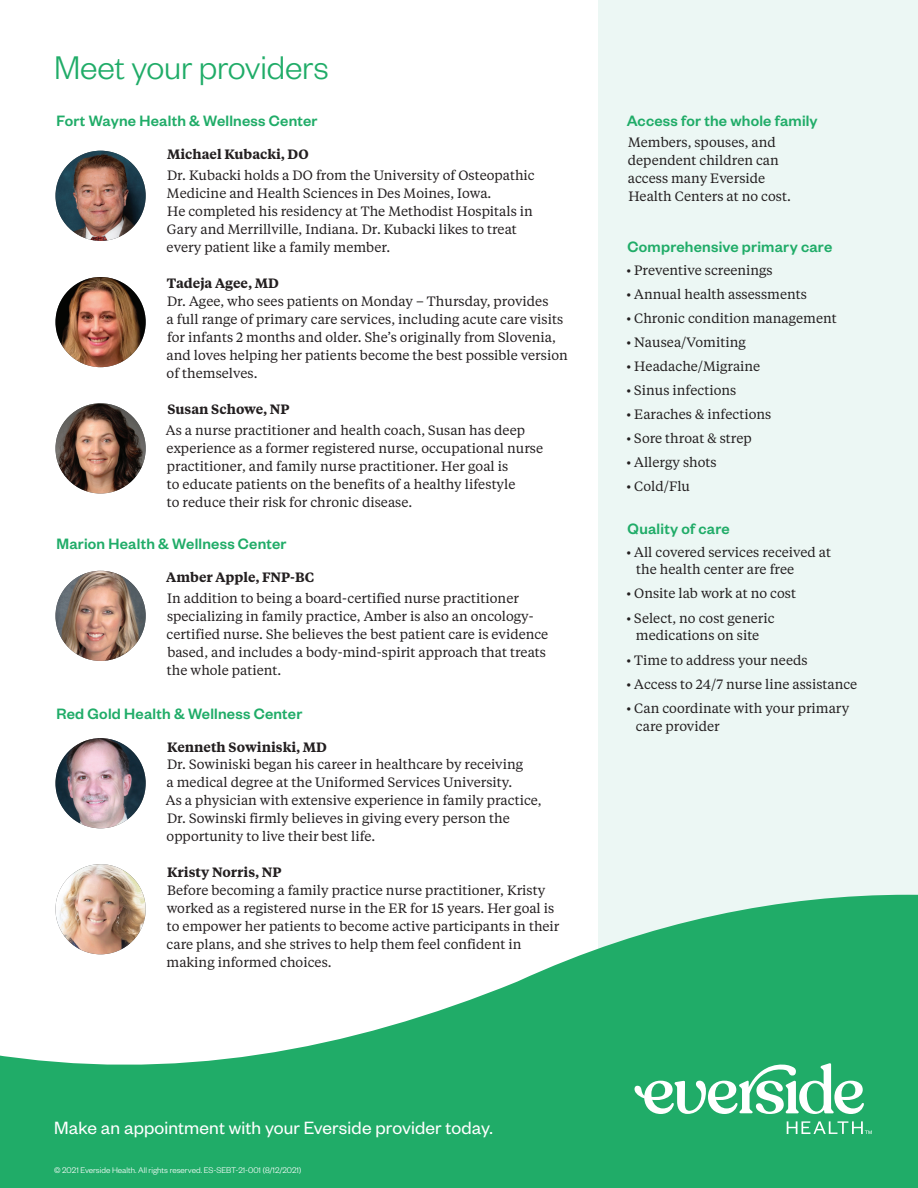
<style>
.page{position:relative;width:918px;height:1188px;background:#fff}
.page>*{position:absolute;margin:0;border:0;box-sizing:border-box;transform-origin:0 0}
.t1{font:300 36px "Founders Grotesk";letter-spacing:-.005em;color:#20ac68}
.t2{font:19.5px "Founders Grotesk";letter-spacing:.005em;color:#fff}
.t3{font:500 16.5px "Founders Grotesk";letter-spacing:.015em;color:#20ac68}
.t4{font:13.5px/18px "Tiempos Text";color:#231f20}
.t5{font:600 13.5px "Tiempos Text";color:#231f20}
.t6{font:300 9px "Founders Grotesk";color:#fff}
</style>
<div class="page">
<div style="left:598px;top:0;width:320px;height:1023px;background:#ecf7f4"></div>
<svg style="left:0;top:895px;width:918px;height:293px;fill:#20ac68"></svg>
<svg style="left:634px;top:1063px;width:238px;height:71px"></svg>
<img style="left:56px;top:571px;width:90px;height:90px;border-radius:45px">
<img style="left:56px;top:151px;width:90px;height:90px;border-radius:45px">
<img style="left:56px;top:277px;width:90px;height:90px;border-radius:45px">
<img style="left:56px;top:403px;width:90px;height:91px;border-radius:45px">
<img style="left:56px;top:738px;width:90px;height:90px;border-radius:45px">
<img style="left:56px;top:864px;width:90px;height:90px;border-radius:45px">
<h1 class="t1" style="left:54px;top:46px;width:276px">Meet your providers</h1>
<p class="t3" style="left:56px;top:110px;width:263px">Fort Wayne Health &amp; Wellness Center</p>
<p class="t5" style="left:167px;top:145px;width:143px">Michael Kubacki, DO</p>
<p class="t4" style="left:167px;top:166px;width:370px">Dr. Kubacki holds a DO from the University of Osteopathic Medicine and Health Sciences in Des Moines, Iowa.<br>He completed his residency at The Methodist Hospitals in Gary and Merrillville, Indiana. Dr. Kubacki likes to treat every patient like a family member.</p>
<p class="t5" style="left:167px;top:274px;width:113px">Tadeja Agee, MD</p>
<p class="t4" style="left:167px;top:292px;width:403px">Dr. Agee, who sees patients on Monday – Thursday, provides<br>a full range of primary care services, including acute care visits for infants 2 months and older. She’s originally from Slovenia, and loves helping her patients become the best possible version of themselves.</p>
<p class="t5" style="left:167px;top:400px;width:124px">Susan Schowe, NP</p>
<p class="t4" style="left:166px;top:421px;width:379px">As a nurse practitioner and health coach, Susan has deep experience as a former registered nurse, occupational nurse practitioner, and family nurse practitioner. Her goal is<br>to educate patients on the benefits of a healthy lifestyle<br>to reduce their risk for chronic disease.</p>
<p class="t3" style="left:56px;top:533px;width:232px">Marion Health &amp; Wellness Center</p>
<p class="t5" style="left:166px;top:568px;width:149px">Amber Apple, FNP-BC</p>
<p class="t4" style="left:167px;top:589px;width:383px">In addition to being a board-certified nurse practitioner specializing in family practice, Amber is also an oncology&shy;certified nurse. She believes the best patient care is evidence based, and includes a body-mind-spirit approach that treats the whole patient.</p>
<p class="t3" style="left:56px;top:703px;width:247px">Red Gold Health &amp; Wellness Center</p>
<p class="t5" style="left:167px;top:737px;width:161px">Kenneth Sowiniski, MD</p>
<p class="t4" style="left:166px;top:755px;width:377px">Dr. Sowiniski began his career in healthcare by receiving<br>a medical degree at the Uniformed Services University.<br>As a physician with extensive experience in family practice, Dr. Sowinski firmly believes in giving every person the opportunity to live their best life.</p>
<p class="t5" style="left:167px;top:863px;width:116px">Kristy Norris, NP</p>
<p class="t4" style="left:167px;top:881px;width:394px">Before becoming a family practice nurse practitioner, Kristy worked as a registered nurse in the ER for 15 years. Her goal is to empower her patients to become active participants in their care plans, and she strives to help them feel confident in making informed choices.</p>
<p class="t3" style="left:627px;top:110px;width:193px">Access for the whole family</p>
<p class="t4" style="left:628px;top:133px;width:165px">Members, spouses, and dependent children can access many Everside<br>Health Centers at no cost.</p>
<p class="t3" style="left:628px;top:236px;width:206px">Comprehensive primary care</p>
<p class="t4" style="left:627px;top:260px;width:148px">• Preventive screenings</p>
<p class="t4" style="left:627px;top:284px;width:182px">• Annual health assessments</p>
<p class="t4" style="left:627px;top:308px;width:212px">• Chronic condition management</p>
<p class="t4" style="left:627px;top:332px;width:121px">• Nausea/Vomiting</p>
<p class="t4" style="left:627px;top:356px;width:135px">• Headache/Migraine</p>
<p class="t4" style="left:627px;top:380px;width:111px">• Sinus infections</p>
<p class="t4" style="left:627px;top:404px;width:146px">• Earaches &amp; infections</p>
<p class="t4" style="left:627px;top:428px;width:127px">• Sore throat &amp; strep</p>
<p class="t4" style="left:627px;top:452px;width:92px">• Allergy shots</p>
<p class="t4" style="left:627px;top:476px;width:65px">• Cold/Flu</p>
<p class="t3" style="left:628px;top:518px;width:104px">Quality of care</p>
<p class="t4" style="left:636px;top:542px;width:196px;text-indent:-10px">• All covered services received at the health center are free</p>
<p class="t4" style="left:627px;top:584px;width:171px">• Onsite lab work at no cost</p>
<p class="t4" style="left:627px;top:608px;width:149px;text-align:center">• Select, no cost generic medications on site</p>
<p class="t4" style="left:627px;top:650px;width:183px">• Time to address your needs</p>
<p class="t4" style="left:627px;top:674px;width:232px">• Access to 24/7 nurse line assistance</p>
<p class="t4" style="left:636px;top:698px;width:215px;text-indent:-9px">• Can coordinate with your primary care provider</p>
<h2 class="t2" style="left:54px;top:1116px;width:440px">Make an appointment with your Everside provider today.</h2>
<p class="t6" style="left:54px;top:1164px;width:249px">© 2021 Everside Health. All rights reserved. ES-SEBT-21-001 (8/12/2021)</p>
</div>
